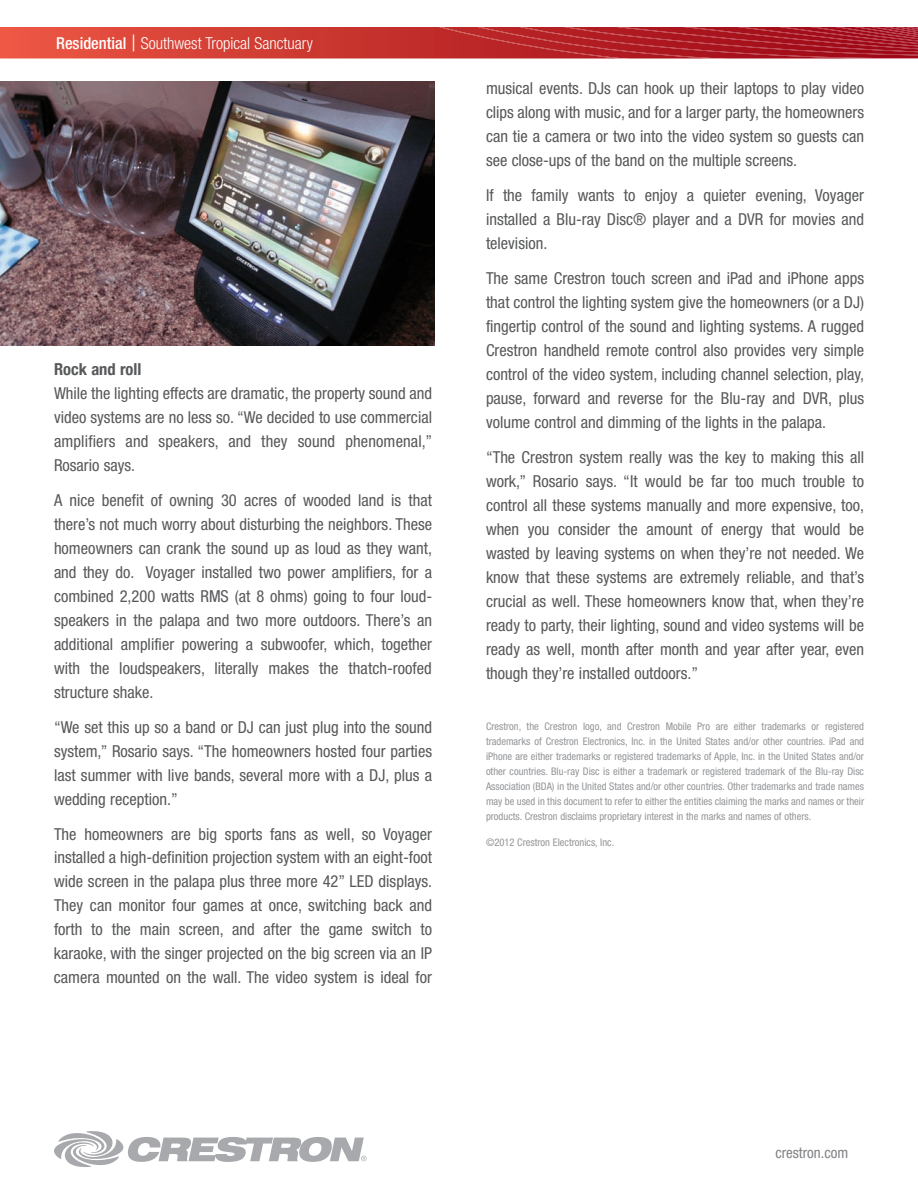
<style>
.page{position:relative;width:918px;height:1188px;background:#fff}
.page>*{position:absolute;margin:0;border:0;box-sizing:border-box;transform-origin:0 0}
.t1{font:condensed 16.5px/24px "Helvetica Neue";color:#57585a;text-align:justify}
.t2{font:300 condensed 16.5px "Helvetica Neue";color:#fff}
.t3{font:700 condensed 16.5px "Helvetica Neue";color:#57585a}
.t4{font:condensed 15px "Helvetica Neue";color:#808285}
.t5{font:condensed 10.5px/15px "Helvetica Neue";color:#939598;text-align:justify}
.s1{font-weight:500}
.s2{font-stretch:expanded;font-size:22.5px}
</style>
<div class="page">
<svg style="left:54px;top:1131px;width:313px;height:36px"></svg>
<svg style="left:0;top:27px;width:918px;height:32px;background:#c33433"></svg>
<img style="left:0;top:81px;width:434px;height:264px">
<p class="t2" style="left:56px;top:37px;width:258px"><span class="s1">Residential</span> <span class="s2">|</span> Southwest Tropical Sanctuary</p>
<p class="t3" style="left:54px;top:359px;width:89px">Rock and roll</p>
<p class="t1" style="left:54px;top:383px;width:380px">While the lighting effects are dramatic, the property sound and video systems are no less so. “We decided to use commercial amplifiers and speakers, and they sound phenomenal,” Rosario says.</p>
<p class="t1" style="left:54px;top:489px;width:380px">A nice benefit of owning 30 acres of wooded land is that there’s not much worry about disturbing the neighbors. These homeowners can crank the sound up as loud as they want, and they do. Voyager installed two power amplifiers, for a combined 2,200 watts RMS (at 8 ohms) going to four loud&shy;speakers in the palapa and two more outdoors. There’s an additional amplifier powering a subwoofer, which, together with the loudspeakers, literally makes the thatch-roofed structure shake.</p>
<p class="t1" style="left:54px;top:716px;width:380px">“We set this up so a band or DJ can just plug into the sound system,” Rosario says. “The homeowners hosted four parties last summer with live bands, several more with a DJ, plus a wedding reception.”</p>
<p class="t1" style="left:54px;top:823px;width:380px">The homeowners are big sports fans as well, so Voyager installed a high-definition projection system with an eight-foot wide screen in the palapa plus three more 42” LED displays.<br>They can monitor four games at once, switching back and forth to the main screen, and after the game switch to karaoke, with the singer projected on the big screen via an IP camera mounted on the wall. The video system is ideal for</p>
<p class="t1" style="left:486px;top:78px;width:380px">musical events. DJs can hook up their laptops to play video clips along with music, and for a larger party, the homeowners can tie a camera or two into the video system so guests can see close-ups of the band on the multiple screens.</p>
<p class="t1" style="left:486px;top:184px;width:380px">If the family wants to enjoy a quieter evening, Voyager installed a Blu-ray Disc® player and a DVR for movies and television.</p>
<p class="t1" style="left:486px;top:267px;width:380px">The same Crestron touch screen and iPad and iPhone apps that control the lighting system give the homeowners (or a DJ) fingertip control of the sound and lighting systems. A rugged Crestron handheld remote control also provides very simple control of the video system, including channel selection, play, pause, forward and reverse for the Blu-ray and DVR, plus volume control and dimming of the lights in the palapa.</p>
<p class="t1" style="left:486px;top:446px;width:380px">“The Crestron system really was the key to making this all work,” Rosario says. “It would be far too much trouble to control all these systems manually and more expensive, too, when you consider the amount of energy that would be wasted by leaving systems on when they’re not needed. We know that these systems are extremely reliable, and that’s crucial as well. These homeowners know that, when they’re ready to party, their lighting, sound and video systems will be ready as well, month after month and year after year, even though they’re installed outdoors.”</p>
<p class="t5" style="left:486px;top:720px;width:380px">Crestron, the Crestron logo, and Crestron Mobile Pro are either trademarks or registered trademarks of Crestron Electronics, Inc. in the United States and/or other countries. iPad and iPhone are either trademarks or registered trademarks of Apple, Inc. in the United States and/or other countries. Blu-ray Disc is either a trademark or registered trademark of the Blu-ray Disc Association (BDA) in the United States and/or other countries. Other trademarks and trade names may be used in this document to refer to either the entities claiming the marks and names or their products. Crestron disclaims proprietary interest in the marks and names of others.</p>
<p class="t5" style="left:486px;top:836px;width:130px">©2012 Crestron Electronics, Inc.</p>
<p class="t4" style="left:775px;top:1148px;width:75px">crestron.com</p>
</div>
